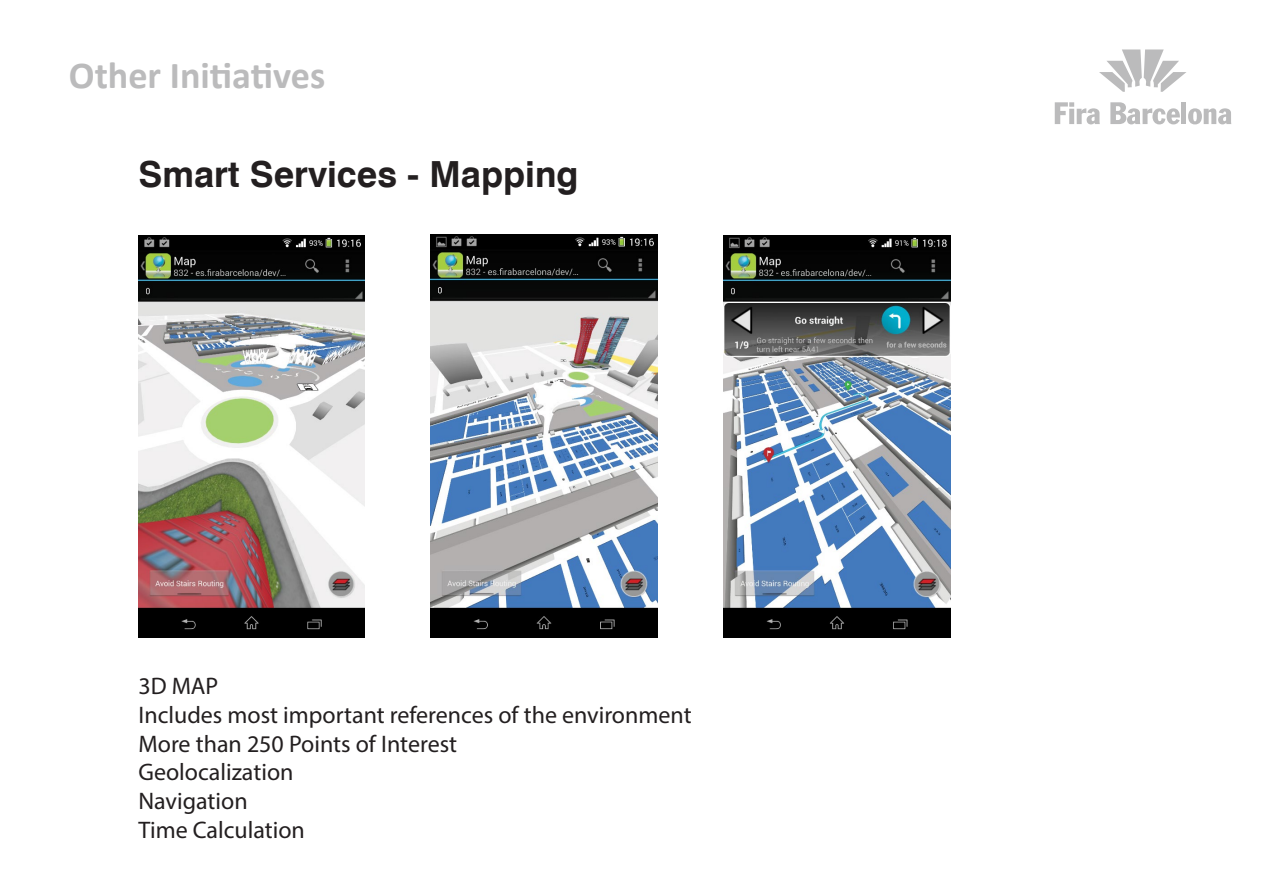
<style>
.page{position:relative;width:1263px;height:893px;background:#fff}
.page>*{position:absolute;margin:0;border:0;box-sizing:border-box;transform-origin:0 0}
.t1{font:700 38.25px "Calibri";color:#bbbbbc}
.t2{font:700 36px "Swiss 721 BT";color:#231f20}
.t3{font:24px/28.8px "Myriad Pro";color:#231f20}
</style>
<div class="page">
<svg style="left:1099px;top:49px;width:87px;height:43px"></svg>
<svg style="left:1055px;top:102px;width:45px;height:22px"></svg>
<svg style="left:1110px;top:102px;width:70px;height:22px"></svg>
<div style="left:1181px;top:102px;width:5px;height:22px;background:#bbbbbc"></div>
<svg style="left:1188px;top:108px;width:43px;height:16px"></svg>
<img style="left:138px;top:235px;width:227px;height:403px">
<img style="left:431px;top:235px;width:227px;height:403px">
<img style="left:724px;top:235px;width:226px;height:403px">
<h1 class="t1" style="left:69px;top:51px;width:258px">Other Initiatives</h1>
<h2 class="t2" style="left:138px;top:152px;width:442px">Smart Services - Mapping</h2>
<p class="t3" style="left:138px;top:671px;width:555px">3D MAP<br>Includes most important references of the environment<br>More than 250 Points of Interest<br>Geolocalization<br>Navigation<br>Time Calculation</p>
</div>
